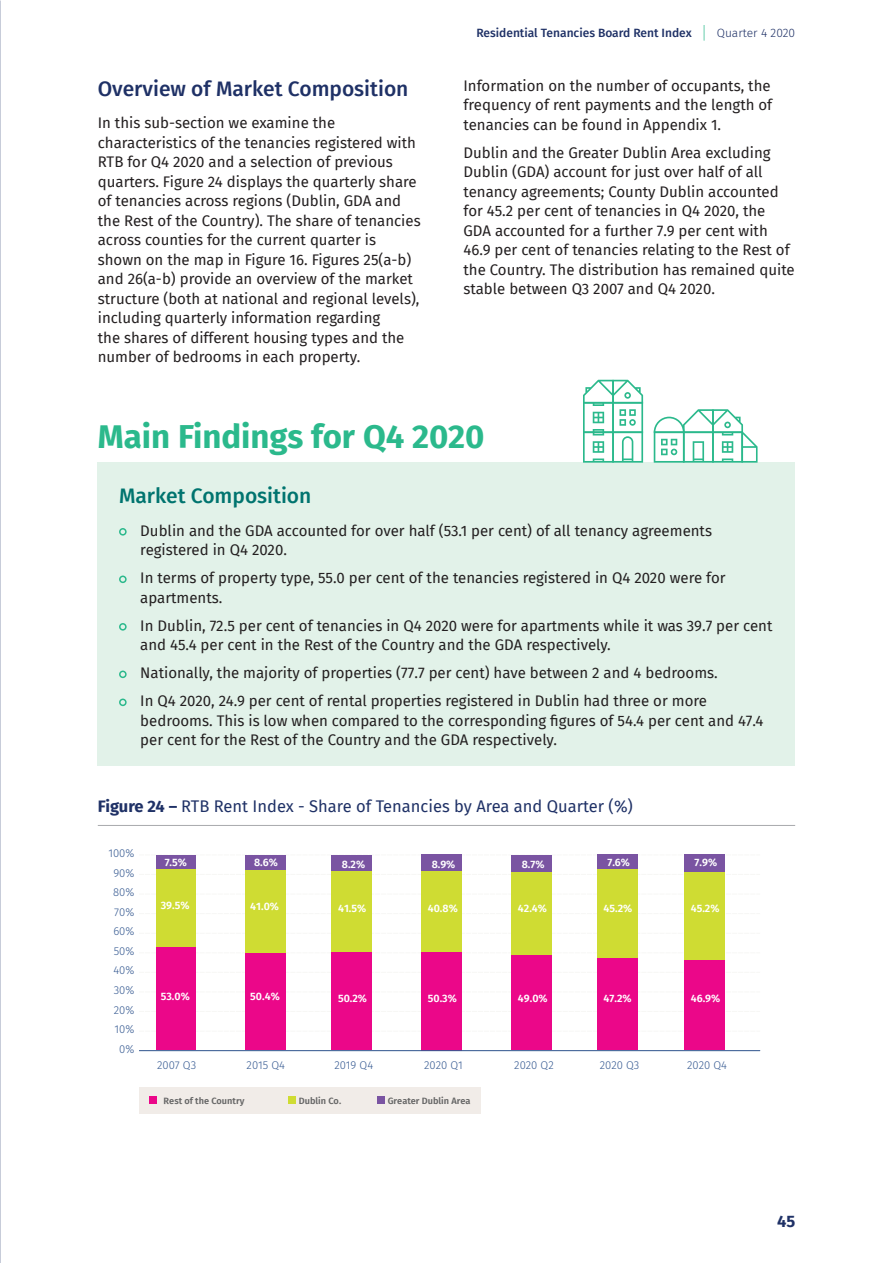
<style>
.page{position:relative;width:893px;height:1263px;background:#fff}
.page>*{position:absolute;margin:0;border:0;box-sizing:border-box;transform-origin:0 0}
.t1{font:700 33px "Fira Sans";color:#2bb98c}
.t2{font:500 21px "Fira Sans";color:#1f3166}
.t3{font:500 21px "Fira Sans";color:#00746f}
.t4{font:16.5px "Fira Sans";color:#1f3166}
.t5{font:700 16.5px "Fira Sans";color:#1f3166}
.t6{font:15px/19.5px "Fira Sans";color:#231f20}
.t7{font:500 12px "Fira Sans";color:#1f3166}
.t8{font:300 11.25px "Fira Sans";color:#355991}
.t9{font:600 10.65px "Fira Sans";color:#fff}
.t10{font:600 9.15px "Fira Sans";color:#676767}
.s1{font-weight:300;font-size:17.4px;color:#2bb98c}
.s2{font-weight:300}
.s3{font-weight:700}
</style>
<div class="page">
<div style="left:98px;top:462px;width:697px;height:304px;background:#e2f2e9"></div>
<div style="left:119px;top:528px;width:8px;height:8px;border:2px solid #2bb98c;border-radius:50%"></div>
<div style="left:119px;top:575px;width:8px;height:8px;border:2px solid #2bb98c;border-radius:50%"></div>
<div style="left:119px;top:623px;width:8px;height:8px;border:2px solid #2bb98c;border-radius:50%"></div>
<div style="left:119px;top:670px;width:8px;height:8px;border:2px solid #2bb98c;border-radius:50%"></div>
<div style="left:119px;top:698px;width:8px;height:8px;border:2px solid #2bb98c;border-radius:50%"></div>
<svg style="left:583px;top:380px;width:60px;height:83px"></svg>
<svg style="left:654px;top:409px;width:104px;height:54px"></svg>
<hr style="left:98px;top:825px;width:697px;height:1px;background:#a8a9ad">
<div style="left:139px;top:1087px;width:342px;height:26px;background:#f1ece8"></div>
<svg style="left:421px;top:854px;width:304px;height:1px"></svg>
<div style="left:156px;top:946px;width:40px;height:104px;background:#eb0789"></div>
<div style="left:156px;top:869px;width:40px;height:77px;background:#cfdc33"></div>
<div style="left:156px;top:855px;width:40px;height:14px;background:#7a54a2"></div>
<div style="left:245px;top:944px;width:40px;height:106px;background:#eb0789"></div>
<div style="left:245px;top:870px;width:40px;height:82px;background:#cfdc33"></div>
<div style="left:245px;top:855px;width:40px;height:15px;background:#7a54a2"></div>
<div style="left:150px;top:1096px;width:7px;height:8px;background:#eb0789"></div>
<div style="left:288px;top:1096px;width:8px;height:8px;background:#cfdc33"></div>
<div style="left:377px;top:1096px;width:7px;height:8px;background:#7a54a2"></div>
<div style="left:332px;top:952px;width:40px;height:98px;background:#eb0789"></div>
<div style="left:332px;top:870px;width:40px;height:82px;background:#cfdc33"></div>
<div style="left:332px;top:855px;width:40px;height:15px;background:#7a54a2"></div>
<div style="left:422px;top:952px;width:40px;height:98px;background:#eb0789"></div>
<div style="left:422px;top:871px;width:40px;height:81px;background:#cfdc33"></div>
<div style="left:422px;top:855px;width:40px;height:16px;background:#7a54a2"></div>
<div style="left:512px;top:954px;width:40px;height:96px;background:#eb0789"></div>
<div style="left:512px;top:870px;width:40px;height:84px;background:#cfdc33"></div>
<div style="left:512px;top:855px;width:40px;height:17px;background:#7a54a2"></div>
<div style="left:597px;top:958px;width:40px;height:92px;background:#eb0789"></div>
<div style="left:597px;top:867px;width:40px;height:90px;background:#cfdc33"></div>
<div style="left:597px;top:855px;width:40px;height:14px;background:#7a54a2"></div>
<div style="left:684px;top:958px;width:41px;height:92px;background:#eb0789"></div>
<div style="left:684px;top:867px;width:41px;height:93px;background:#cfdc33"></div>
<div style="left:684px;top:855px;width:41px;height:17px;background:#7a54a2"></div>
<hr style="left:139px;top:1050px;width:621px;height:1px;background:#355991">
<h2 class="t2" style="left:98px;top:72px;width:312px">Overview of Market Composition</h2>
<p class="t6" style="left:98px;top:113px;width:324px">In this sub-section we examine the characteristics of the tenancies registered with RTB for Q4 2020 and a selection of previous quarters. Figure 24 displays the quarterly share of tenancies across regions (Dublin, GDA and the Rest of the Country). The share of tenancies across counties for the current quarter is shown on the map in Figure 16. Figures 25(a-b) and 26(a-b) provide an overview of the market structure (both at national and regional levels), including quarterly information regarding<br>the shares of different housing types and the number of bedrooms in each property.</p>
<p class="t7" style="left:476px;top:23px;width:320px">Residential Tenancies Board Rent Index <span class="s1">|</span> <span class="s2">Quarter 4 2020</span></p>
<p class="t6" style="left:463px;top:75px;width:310px;text-align:justify">Information on the number of occupants, the frequency of rent payments and the length of tenancies can be found in Appendix 1.</p>
<p class="t6" style="left:463px;top:142px;width:333px">Dublin and the Greater Dublin Area excluding Dublin (GDA) account for just over half of all tenancy agreements; County Dublin accounted for 45.2 per cent of tenancies in Q4 2020, the GDA accounted for a further 7.9 per cent with 46.9 per cent of tenancies relating to the Rest of the Country. The distribution has remained quite stable between Q3 2007 and Q4 2020.</p>
<h1 class="t1" style="left:98px;top:409px;width:388px">Main Findings for Q4 2020</h1>
<h2 class="t3" style="left:119px;top:479px;width:194px">Market Composition</h2>
<p class="t6" style="left:140px;top:520px;width:573px">Dublin and the GDA accounted for over half (53.1 per cent) of all tenancy agreements registered in Q4 2020.</p>
<p class="t6" style="left:140px;top:568px;width:587px">In terms of property type, 55.0 per cent of the tenancies registered in Q4 2020 were for apartments.</p>
<p class="t6" style="left:140px;top:615px;width:634px">In Dublin, 72.5 per cent of tenancies in Q4 2020 were for apartments while it was 39.7 per cent and 45.4 per cent in the Rest of the Country and the GDA respectively.</p>
<p class="t6" style="left:140px;top:658px;width:579px;line-height:28px">Nationally, the majority of properties (77.7 per cent) have between 2 and 4 bedrooms.<br>In Q4 2020, 24.9 per cent of rental properties registered in Dublin had three or more</p>
<p class="t6" style="left:140px;top:710px;width:625px">bedrooms. This is low when compared to the corresponding figures of 54.4 per cent and 47.4 per cent for the Rest of the Country and the GDA respectively.</p>
<p class="t4" style="left:98px;top:794px;width:537px"><span class="s3">Figure 24 –</span> RTB Rent Index - Share of Tenancies by Area and Quarter (%)</p>
<p class="t8" style="left:108px;top:845px;width:27px">100%</p>
<p class="t8" style="left:113px;top:865px;width:22px">90%</p>
<p class="t8" style="left:113px;top:884px;width:23px">80%</p>
<p class="t8" style="left:114px;top:904px;width:22px">70%</p>
<p class="t8" style="left:113px;top:923px;width:23px">60%</p>
<p class="t8" style="left:114px;top:943px;width:22px">50%</p>
<p class="t8" style="left:113px;top:962px;width:22px">40%</p>
<p class="t8" style="left:114px;top:982px;width:22px">30%</p>
<p class="t8" style="left:114px;top:1002px;width:22px">20%</p>
<p class="t8" style="left:115px;top:1021px;width:21px">10%</p>
<p class="t8" style="left:119px;top:1041px;width:17px">0%</p>
<p class="t9" style="left:165px;top:854px;width:24px">7.5%</p>
<p class="t9" style="left:254px;top:853px;width:25px">8.6%</p>
<p class="t9" style="left:342px;top:855px;width:25px">8.2%</p>
<p class="t9" style="left:432px;top:855px;width:25px">8.9%</p>
<p class="t9" style="left:161px;top:896px;width:30px">39.5%</p>
<p class="t9" style="left:250px;top:897px;width:30px">41.0%</p>
<p class="t9" style="left:338px;top:899px;width:30px">41.5%</p>
<p class="t9" style="left:428px;top:899px;width:31px">40.8%</p>
<p class="t9" style="left:161px;top:987px;width:31px">53.0%</p>
<p class="t9" style="left:250px;top:988px;width:31px">50.4%</p>
<p class="t9" style="left:338px;top:989px;width:31px">50.2%</p>
<p class="t9" style="left:428px;top:989px;width:31px">50.3%</p>
<p class="t8" style="left:157px;top:1057px;width:41px">2007 Q3</p>
<p class="t8" style="left:247px;top:1057px;width:40px">2015 Q4</p>
<p class="t8" style="left:334px;top:1057px;width:40px">2019 Q4</p>
<p class="t8" style="left:424px;top:1057px;width:40px">2020 Q1</p>
<p class="t10" style="left:164px;top:1093px;width:82px">Rest of the Country</p>
<p class="t10" style="left:299px;top:1093px;width:44px">Dublin Co.</p>
<p class="t10" style="left:388px;top:1093px;width:84px">Greater Dublin Area</p>
<p class="t9" style="left:522px;top:855px;width:24px">8.7%</p>
<p class="t9" style="left:518px;top:899px;width:31px">42.4%</p>
<p class="t9" style="left:518px;top:989px;width:31px">49.0%</p>
<p class="t8" style="left:514px;top:1057px;width:41px">2020 Q2</p>
<p class="t9" style="left:607px;top:854px;width:24px">7.6%</p>
<p class="t9" style="left:603px;top:899px;width:30px">45.2%</p>
<p class="t9" style="left:603px;top:989px;width:30px">47.2%</p>
<p class="t8" style="left:600px;top:1057px;width:41px">2020 Q3</p>
<p class="t9" style="left:695px;top:854px;width:24px">7.9%</p>
<p class="t9" style="left:691px;top:899px;width:30px">45.2%</p>
<p class="t9" style="left:691px;top:989px;width:31px">46.9%</p>
<p class="t8" style="left:687px;top:1057px;width:41px">2020 Q4</p>
<p class="t5" style="left:777px;top:1208px;width:20px">45</p>
</div>
